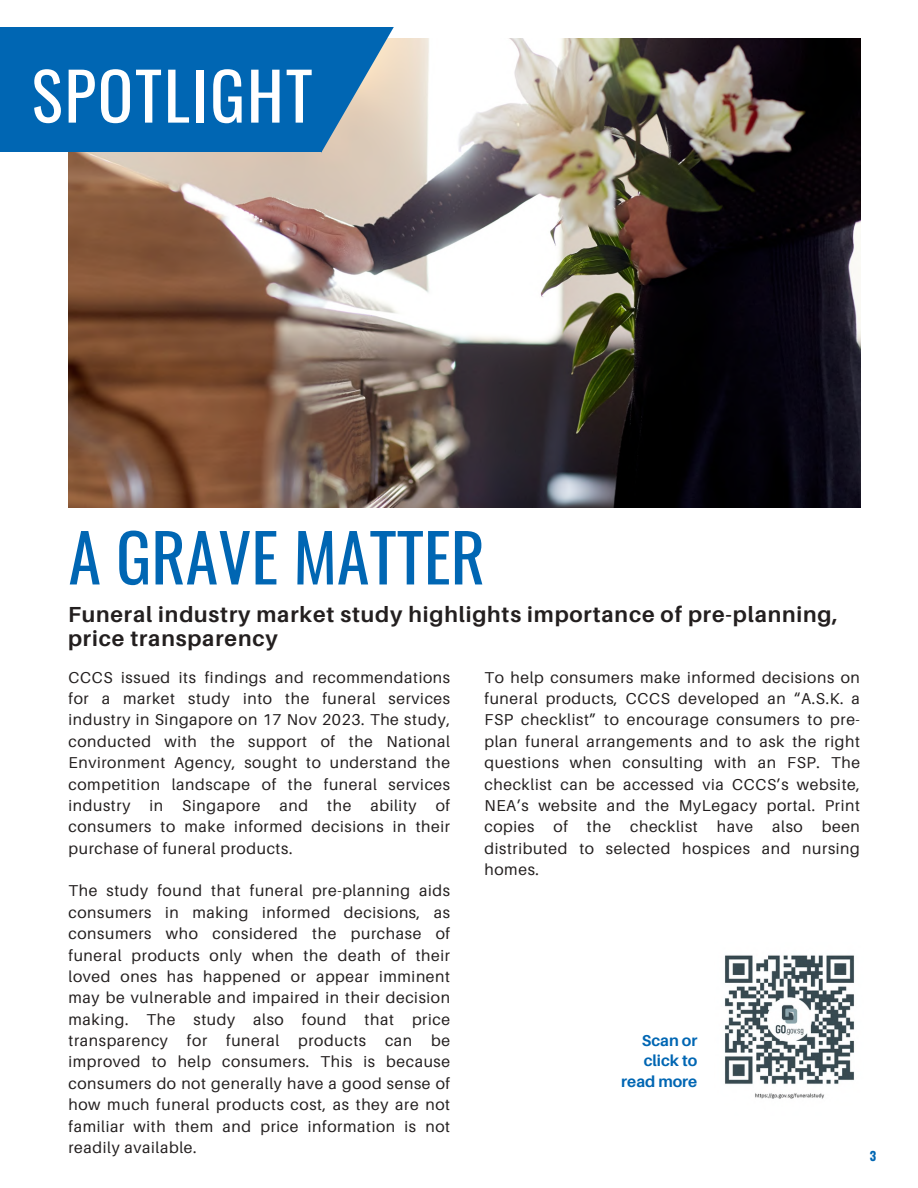
<style>
.page{position:relative;width:918px;height:1188px;background:#fff}
.page>*{position:absolute;margin:0;border:0;box-sizing:border-box;transform-origin:0 0}
.t1{font:66px "Oswald";color:#0066b3}
.t2{font:65.4px "Oswald";letter-spacing:.03em;color:#fff}
.t3{font:700 21.75px/23.7px "Aileron";letter-spacing:.04em;color:#231f1f}
.t4{font:15.75px/21.3px "Aileron";letter-spacing:.04em;color:#231f1f;text-align:justify}
.t5{font:700 15.75px/20.7px "Aileron";color:#0066b3;text-align:right}
.t6{font:700 12.45px "Oswald";color:#0066b3}
</style>
<div class="page">
<img style="left:68px;top:38px;width:792px;height:469px">
<div style="left:0;top:27px;width:321px;height:125px;background:#0066b3"></div>
<svg style="left:249px;top:27px;width:145px;height:126px"></svg>
<img style="left:724px;top:955px;width:131px;height:144px">
<h2 class="t2" style="left:32px;top:45px;width:283px">SPOTLIGHT</h2>
<p class="t1" style="left:68px;top:506px;width:418px">A GRAVE MATTER</p>
<p class="t3" style="left:68px;top:602px;width:771px">Funeral industry market study highlights importance of pre-planning, price transparency</p>
<h1 class="t4" style="left:68px;top:666px;width:383px">CCCS issued its findings and recommendations for a market study into the funeral services industry in Singapore on 17 Nov 2023. The study, conducted with the support of the National Environment Agency, sought to understand the competition landscape of the funeral services industry in Singapore and the ability of consumers to make informed decisions in their purchase of funeral products.</h1>
<h1 class="t4" style="left:68px;top:880px;width:383px">The study found that funeral pre-planning aids consumers in making informed decisions, as consumers who considered the purchase of funeral products only when the death of their loved ones has happened or appear imminent may be vulnerable and impaired in their decision making. The study also found that price transparency for funeral products can be improved to help consumers. This is because consumers do not generally have a good sense of how much funeral products cost, as they are not familiar with them and price information is not readily available.</h1>
<p class="t4" style="left:484px;top:666px;width:377px">To help consumers make informed decisions on funeral products, CCCS developed an “A.S.K. a FSP checklist” to encourage consumers to pre&shy;plan funeral arrangements and to ask the right questions when consulting with an FSP. The checklist can be accessed via CCCS’s website, NEA’s website and the MyLegacy portal. Print copies of the checklist have also been distributed to selected hospices and nursing homes.</p>
<p class="t5" style="left:621px;top:1030px;width:78px">Scan or click to read more</p>
<p class="t6" style="left:870px;top:1146px;width:8px">3</p>
</div>
